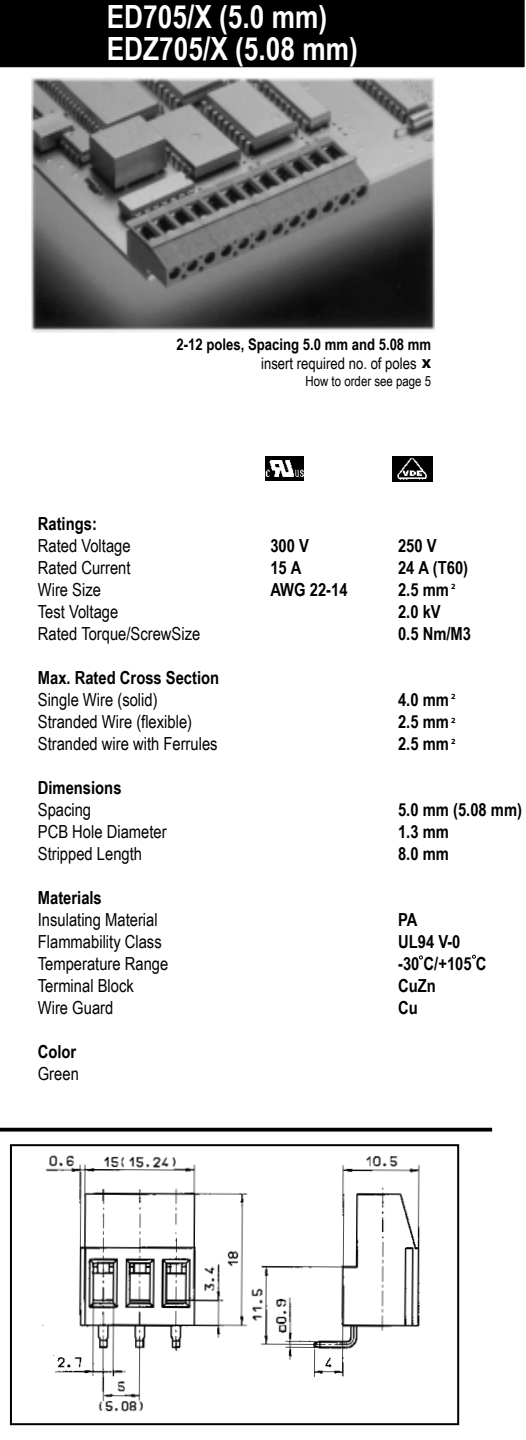
<style>
.page{position:relative;width:526px;height:1440px;background:#fff}
.page>*{position:absolute;margin:0;border:0;box-sizing:border-box;transform-origin:0 0}
.t1{font:700 32px/32px "Arial Narrow";color:#fff}
.t2{font:18px "Arial Narrow";color:#000}
.t3{font:700 18px "Arial Narrow";color:#000}
.t4{font:700 18px "Myriad";color:#000}
.t5{font:700 16px "Arial Narrow";color:#000}
.t6{font:16px "Arial Narrow";color:#000}
.t7{font:14px "Arial Narrow";color:#000}
.t8{font:700 8px "Myriad";color:#000}
</style>
<div class="page">
<div style="left:10px;top:1144px;width:449px;height:281px;border:2px solid #000"></div>
<div style="left:0;top:0;width:525px;height:68px;background:#000"></div>
<img style="left:266px;top:457px;width:38px;height:23px">
<img style="left:392px;top:457px;width:40px;height:24px">
<img style="left:32px;top:78px;width:402px;height:254px">
<img style="left:42px;top:1155px;width:378px;height:257px">
<svg style="left:0;top:1127px;width:493px;height:5px;background:#3c3c3c"></svg>
<h1 class="t1" style="left:107px;top:-1px;width:252px">ED705/X (5.0 mm)<br>EDZ705/X (5.08 mm)</h1>
<p class="t5" style="left:176px;top:332px;width:256px">2-12 poles, Spacing 5.0 mm and 5.08 mm</p>
<p class="t6" style="left:261px;top:352px;width:157px">insert required no. of poles</p>
<p class="t7" style="left:305px;top:371px;width:127px">How to order see page 5</p>
<p class="t4" style="left:422px;top:353px;width:11px">x</p>
<p class="t3" style="left:38px;top:510px;width:61px">Ratings:</p>
<p class="t2" style="left:38px;top:533px;width:94px">Rated Voltage</p>
<p class="t3" style="left:270px;top:532px;width:40px">300 V</p>
<p class="t3" style="left:398px;top:532px;width:40px">250 V</p>
<p class="t2" style="left:38px;top:555px;width:94px">Rated Current</p>
<p class="t3" style="left:270px;top:554px;width:33px">15 A</p>
<p class="t3" style="left:398px;top:554px;width:72px">24 A (T60)</p>
<p class="t2" style="left:38px;top:577px;width:65px">Wire Size</p>
<p class="t3" style="left:270px;top:576px;width:79px">AWG 22-14</p>
<p class="t3" style="left:398px;top:576px;width:52px">2.5 mm</p>
<p class="t2" style="left:38px;top:599px;width:82px">Test Voltage</p>
<p class="t3" style="left:398px;top:598px;width:44px">2.0 kV</p>
<p class="t2" style="left:38px;top:621px;width:164px">Rated Torque/ScrewSize</p>
<p class="t3" style="left:398px;top:620px;width:75px">0.5 Nm/M3</p>
<p class="t3" style="left:38px;top:664px;width:183px">Max. Rated Cross Section</p>
<p class="t2" style="left:38px;top:687px;width:121px">Single Wire (solid)</p>
<p class="t3" style="left:398px;top:686px;width:52px">4.0 mm</p>
<p class="t2" style="left:38px;top:709px;width:156px">Stranded Wire (flexible)</p>
<p class="t3" style="left:398px;top:708px;width:52px">2.5 mm</p>
<p class="t2" style="left:38px;top:731px;width:181px">Stranded wire with Ferrules</p>
<p class="t3" style="left:398px;top:730px;width:52px">2.5 mm</p>
<p class="t3" style="left:38px;top:774px;width:85px">Dimensions</p>
<p class="t2" style="left:38px;top:797px;width:55px">Spacing</p>
<p class="t3" style="left:398px;top:796px;width:125px">5.0 mm (5.08 mm)</p>
<p class="t2" style="left:38px;top:819px;width:130px">PCB Hole Diameter</p>
<p class="t3" style="left:398px;top:818px;width:52px">1.3 mm</p>
<p class="t2" style="left:38px;top:841px;width:106px">Stripped Length</p>
<p class="t3" style="left:398px;top:840px;width:52px">8.0 mm</p>
<p class="t3" style="left:38px;top:884px;width:65px">Materials</p>
<p class="t2" style="left:38px;top:907px;width:121px">Insulating Material</p>
<p class="t3" style="left:398px;top:906px;width:21px">PA</p>
<p class="t2" style="left:38px;top:929px;width:125px">Flammability Class</p>
<p class="t3" style="left:398px;top:928px;width:64px">UL94 V-0</p>
<p class="t2" style="left:38px;top:951px;width:132px">Temperature Range</p>
<p class="t3" style="left:398px;top:950px;width:90px">-30 C/+105 C</p>
<p class="t2" style="left:38px;top:973px;width:97px">Terminal Block</p>
<p class="t3" style="left:398px;top:972px;width:39px">CuZn</p>
<p class="t2" style="left:38px;top:995px;width:77px">Wire Guard</p>
<p class="t3" style="left:398px;top:994px;width:21px">Cu</p>
<p class="t3" style="left:38px;top:1038px;width:40px">Color</p>
<p class="t2" style="left:38px;top:1061px;width:43px">Green</p>
<p class="t8" style="left:451px;top:583px;width:6px">2</p>
<p class="t8" style="left:451px;top:692px;width:6px">2</p>
<p class="t8" style="left:451px;top:716px;width:6px">2</p>
<p class="t8" style="left:451px;top:737px;width:6px">2</p>
</div>
